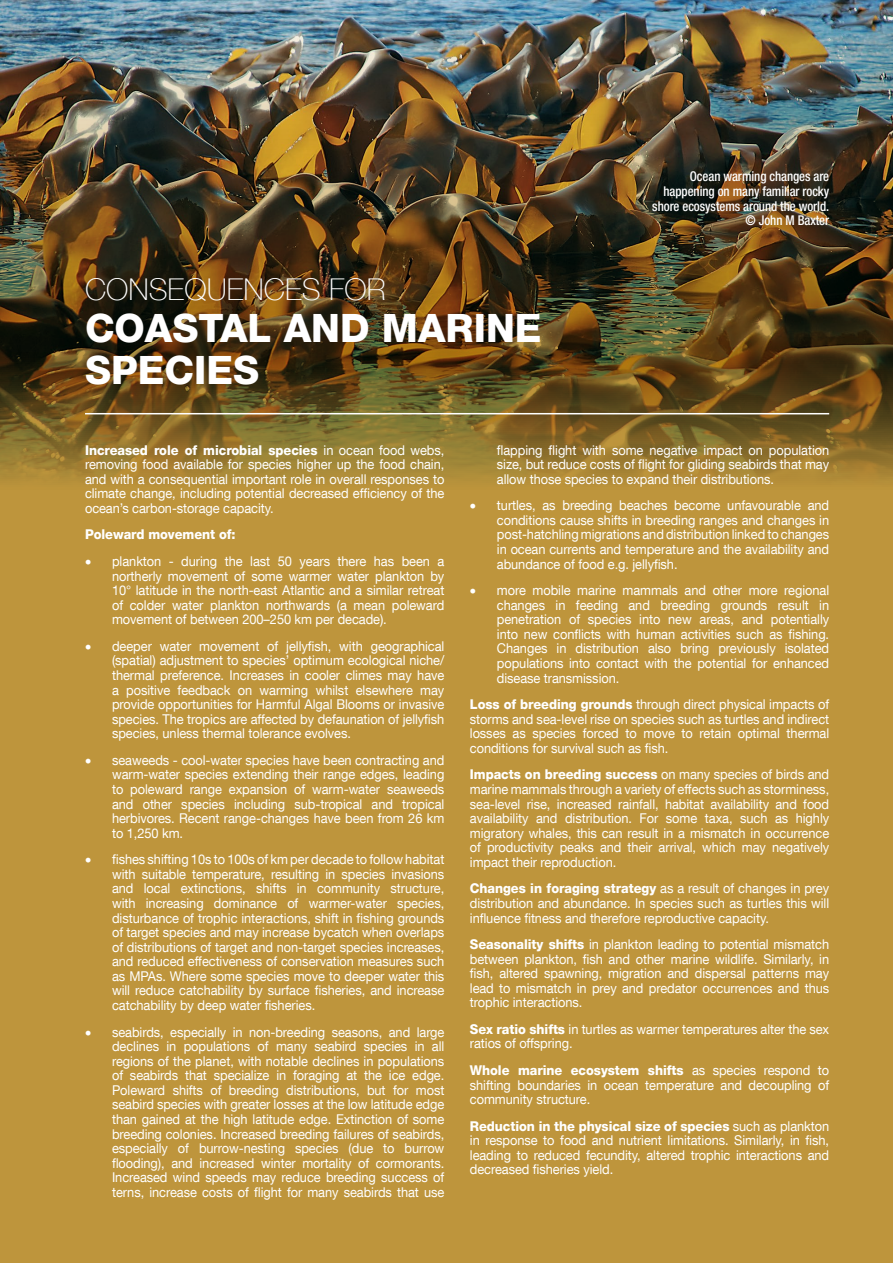
<style>
.page{position:relative;width:893px;height:1263px;background:#be953c}
.page>*{position:absolute;margin:0;border:0;box-sizing:border-box;transform-origin:0 0}
.t1{font:800 39px/42.2px "Helvetica Neue LT Com";color:#fff}
.t2{font:100 30px "Helvetica Neue LT Com";color:#fff}
.t3{font:13.5px/14.5px "Helvetica Neue LT Com";letter-spacing:-.005em;color:#fff;text-align:justify;scale:.95 1}
.t4{font:500 condensed 13.5px/14.5px "Helvetica Neue LT Com";letter-spacing:-.005em;color:#fff;text-align:right;scale:.95 1}
.t5{font:800 13.5px "Helvetica Neue LT Com";color:#fff;scale:.95 1}
.s1{font-weight:800}
</style>
<div class="page">
<img style="left:0;top:0;width:893px;height:483px">
<hr style="left:85px;top:413px;width:744px;height:1px;background:#fff">
<h2 class="t2" style="left:85px;top:271px;width:302px">CONSEQUENCES FOR</h2>
<h1 class="t1" style="left:85px;top:307px;width:458px">coastal and marine species</h1>
<p class="t4" style="left:652px;top:169px;width:188px">Ocean warming changes are happening on many familiar rocky shore ecosystems around the world. © John M Baxter</p>
<p class="t3" style="left:85px;top:442px;width:380px"><span class="s1">Increased role of microbial species</span> in ocean food webs, removing food available for species higher up the food chain, and with a consequential important role in overall responses to climate change, including potential decreased efficiency of the ocean’s carbon-storage capacity.</p>
<p class="t5" style="left:85px;top:527px;width:160px">Poleward movement of:</p>
<p class="t3" style="left:112px;top:554px;width:351px;text-indent:-27px">• plankton - during the last 50 years there has been a northerly movement of some warmer water plankton by 10° latitude in the north-east Atlantic and a similar retreat of colder water plankton northwards (a mean poleward movement of between 200–250 km per decade).</p>
<p class="t3" style="left:112px;top:638px;width:351px;text-indent:-27px">• deeper water movement of jellyfish, with geographical (spatial) adjustment to species’ optimum ecological niche/ thermal preference. Increases in cooler climes may have a positive feedback on warming whilst elsewhere may provide opportunities for Harmful Algal Blooms or invasive species. The tropics are affected by defaunation of jellyfish species, unless thermal tolerance evolves.</p>
<p class="t3" style="left:112px;top:752px;width:351px;text-indent:-27px">• seaweeds - cool-water species have been contracting and warm-water species extending their range edges, leading to poleward range expansion of warm-water seaweeds and other species including sub-tropical and tropical herbivores. Recent range-changes have been from 26 km to 1,250 km.</p>
<p class="t3" style="left:112px;top:852px;width:351px;text-indent:-27px">• fishes shifting 10s to 100s of km per decade to follow habitat with suitable temperature, resulting in species invasions and local extinctions, shifts in community structure, with increasing dominance of warmer-water species, disturbance of trophic interactions, shift in fishing grounds of target species and may increase bycatch when overlaps of distributions of target and non-target species increases, and reduced effectiveness of conservation measures such as MPAs. Where some species move to deeper water this will reduce catchability by surface fisheries, and increase catchability by deep water fisheries.</p>
<p class="t3" style="left:112px;top:1024px;width:351px;text-indent:-27px">• seabirds, especially in non-breeding seasons, and large declines in populations of many seabird species in all regions of the planet, with notable declines in populations of seabirds that specialize in foraging at the ice edge.<br>Poleward shifts of breeding distributions, but for most seabird species with greater losses at the low latitude edge than gained at the high latitude edge. Extinction of some breeding colonies. Increased breeding failures of seabirds, especially of burrow-nesting species (due to burrow flooding), and increased winter mortality of cormorants.<br>Increased wind speeds may reduce breeding success of terns, increase costs of flight for many seabirds that use</p>
<p class="t3" style="left:497px;top:442px;width:351px">flapping flight with some negative impact on population size, but reduce costs of flight for gliding seabirds that may allow those species to expand their distributions.</p>
<p class="t3" style="left:497px;top:498px;width:351px;text-indent:-27px">• turtles, as breeding beaches become unfavourable and conditions cause shifts in breeding ranges and changes in post-hatchling migrations and distribution linked to changes in ocean currents and temperature and the availability and abundance of food e.g. jellyfish.</p>
<p class="t3" style="left:497px;top:583px;width:351px;text-indent:-27px">• more mobile marine mammals and other more regional changes in feeding and breeding grounds result in penetration of species into new areas, and potentially into new conflicts with human activities such as fishing.<br>Changes in distribution also bring previously isolated populations into contact with the potential for enhanced disease transmission.</p>
<p class="t3" style="left:470px;top:697px;width:380px"><span class="s1">Loss of breeding grounds</span> through direct physical impacts of storms and sea-level rise on species such as turtles and indirect losses as species forced to move to retain optimal thermal conditions for survival such as fish.</p>
<p class="t3" style="left:470px;top:767px;width:380px"><span class="s1">Impacts on breeding success</span> on many species of birds and marine mammals through a variety of effects such as storminess, sea-level rise, increased rainfall, habitat availability and food availability and distribution. For some taxa, such as highly migratory whales, this can result in a mismatch in occurrence of productivity peaks and their arrival, which may negatively impact their reproduction.</p>
<p class="t3" style="left:470px;top:881px;width:380px"><span class="s1">Changes in foraging strategy</span> as a result of changes in prey distribution and abundance. In species such as turtles this will influence fitness and therefore reproductive capacity.</p>
<p class="t3" style="left:470px;top:937px;width:380px"><span class="s1">Seasonality shifts</span> in plankton leading to potential mismatch between plankton, fish and other marine wildlife. Similarly, in fish, altered spawning, migration and dispersal patterns may lead to mismatch in prey and predator occurrences and thus trophic interactions.</p>
<p class="t3" style="left:470px;top:1021px;width:380px"><span class="s1">Sex ratio shifts</span> in turtles as warmer temperatures alter the sex ratios of offspring.</p>
<p class="t3" style="left:470px;top:1063px;width:380px"><span class="s1">Whole marine ecosystem shifts</span> as species respond to shifting boundaries in ocean temperature and decoupling of community structure.</p>
<p class="t3" style="left:470px;top:1118px;width:380px"><span class="s1">Reduction in the physical size of species</span> such as plankton in response to food and nutrient limitations. Similarly, in fish, leading to reduced fecundity, altered trophic interactions and decreased fisheries yield.</p>
</div>
